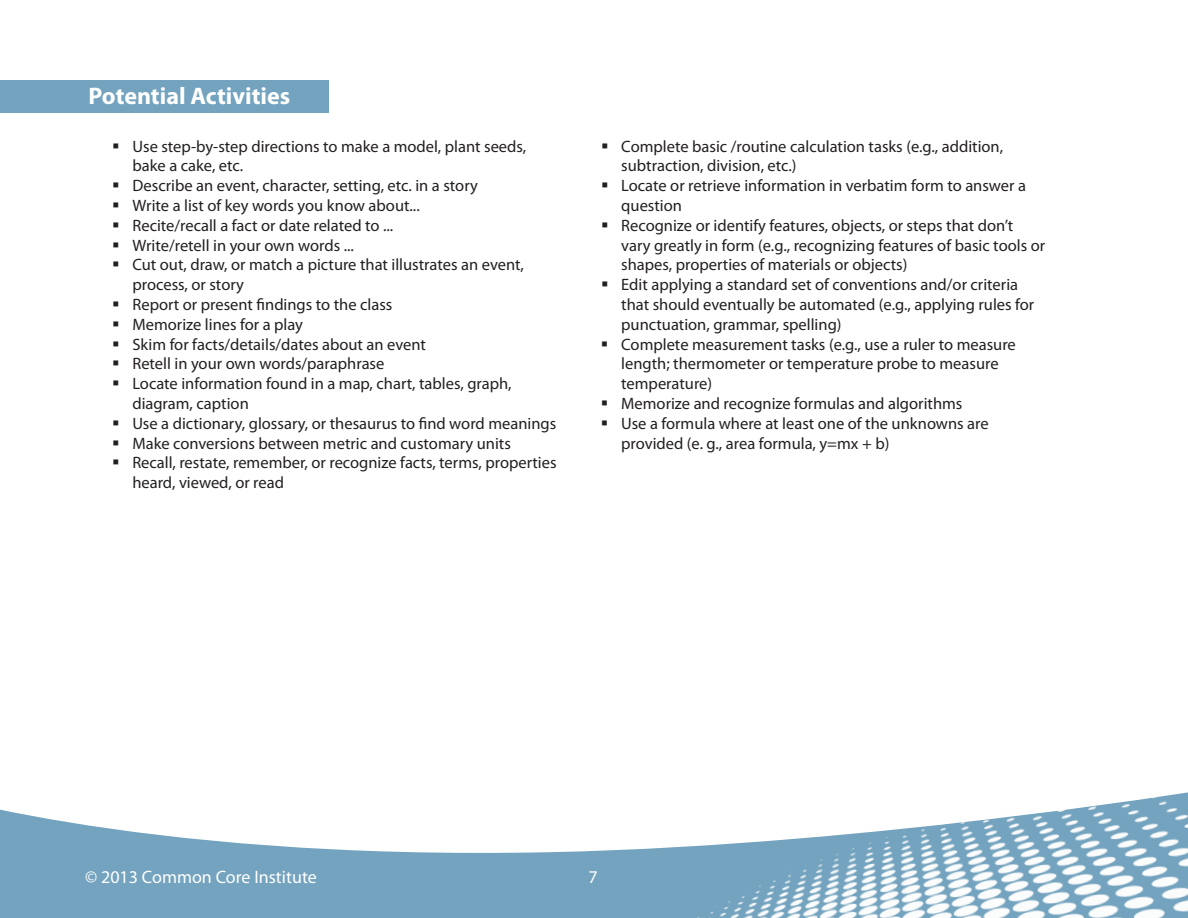
<style>
.page{position:relative;width:1188px;height:918px;background:#fff}
.page>*{position:absolute;margin:0;border:0;box-sizing:border-box;transform-origin:0 0}
.t1{font:700 24px "Myriad Pro";color:#fff}
.t2{font:18px "Myriad Pro";color:#fff}
.t3{font:16.5px/19.8px "Myriad Pro";color:#231f20}
</style>
<div class="page">
<svg style="left:0;top:809px;width:617px;height:109px;fill:#73a3be"></svg>
<img style="left:617px;top:792px;width:571px;height:126px">
<div style="left:0;top:81px;width:329px;height:32px;background:#73a3be"></div>
<h1 class="t1" style="left:88px;top:80px;width:203px">Potential Activities</h1>
<p class="t3" style="left:132px;top:136px;width:426px">Use step-by-step directions to make a model, plant seeds, bake a cake, etc.<br>Describe an event, character, setting, etc. in a story<br>Write a list of key words you know about...<br>Recite/recall a fact or date related to ...<br>Write/retell in your own words ...<br>Cut out, draw, or match a picture that illustrates an event, process, or story<br>Report or present findings to the class<br>Memorize lines for a play<br>Skim for facts/details/dates about an event<br>Retell in your own words/paraphrase<br>Locate information found in a map, chart, tables, graph, diagram, caption<br>Use a dictionary, glossary, or thesaurus to find word meanings Make conversions between metric and customary units Recall, restate, remember, or recognize facts, terms, properties heard, viewed, or read</p>
<p class="t3" style="left:621px;top:136px;width:425px">Complete basic /routine calculation tasks (e.g., addition, subtraction, division, etc.)<br>Locate or retrieve information in verbatim form to answer a question<br>Recognize or identify features, objects, or steps that don’t vary greatly in form (e.g., recognizing features of basic tools or shapes, properties of materials or objects)<br>Edit applying a standard set of conventions and/or criteria that should eventually be automated (e.g., applying rules for punctuation, grammar, spelling)<br>Complete measurement tasks (e.g., use a ruler to measure length; thermometer or temperature probe to measure temperature)<br>Memorize and recognize formulas and algorithms<br>Use a formula where at least one of the unknowns are provided (e. g., area formula, y=mx + b)</p>
<p class="t2" style="left:85px;top:866px;width:233px">© 2013 Common Core Institute</p>
<p class="t2" style="left:588px;top:866px;width:11px">7</p>
</div>
